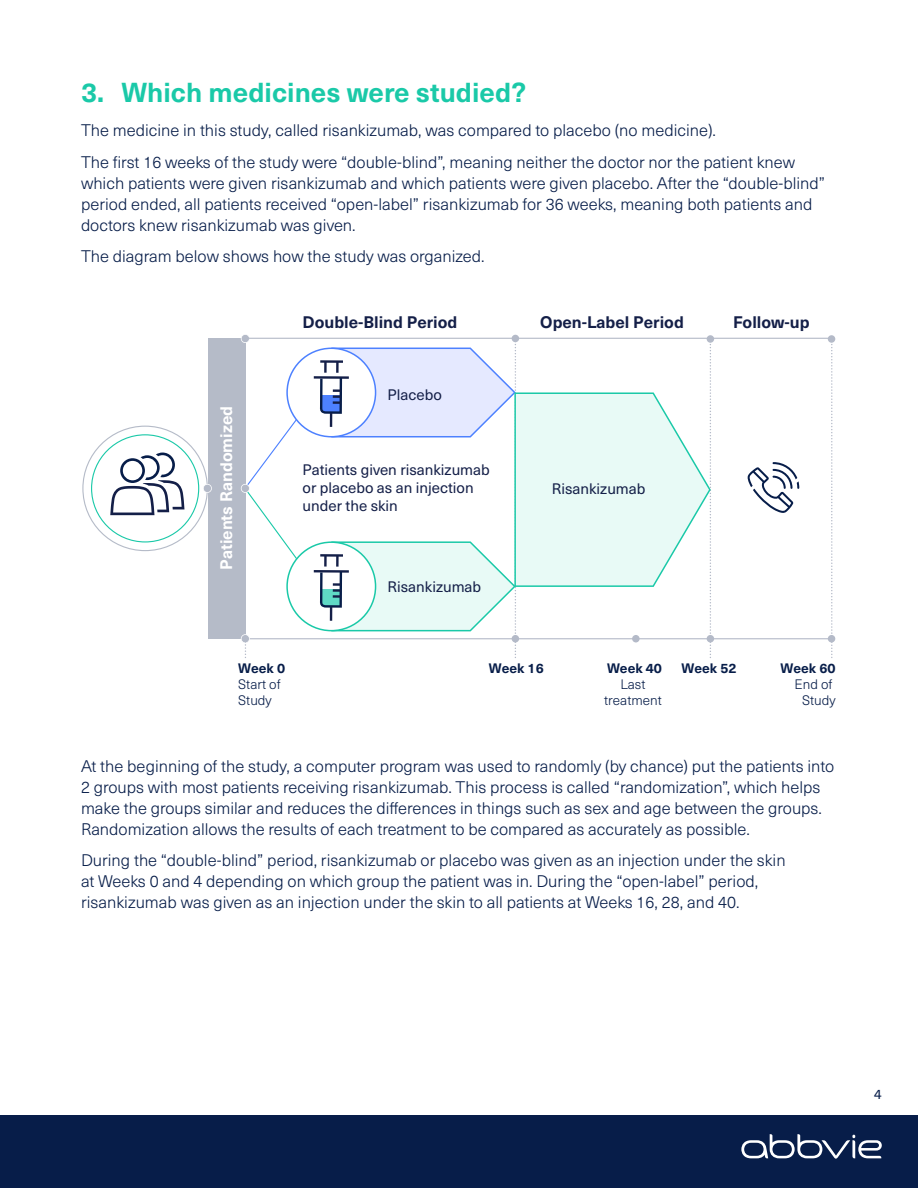
<style>
.page{position:relative;width:918px;height:1188px;background:#fff}
.page>*{position:absolute;margin:0;border:0;box-sizing:border-box;transform-origin:0 0}
.t1{font:700 27px "Neue Haas Unica Pro";color:#1ac9a8}
.t2{font:300 16.5px/21px "Neue Haas Unica Pro";color:#071d49}
.t3{font:700 16.5px "Neue Haas Unica Pro";color:#141f48}
.t4{font:700 16.5px "Neue Haas Unica Pro";color:#fff}
.t5{font:15px/18px "Neue Haas Unica Pro";color:#141f48}
.t6{font:300 13.5px/16.2px "Neue Haas Unica Pro";color:#071d49;text-align:center}
.t7{font:700 13.5px "Neue Haas Unica Pro";color:#071d49}
.t8{font:13.5px "Neue Haas Unica Pro";color:#071d49}
</style>
<div class="page">
<svg style="left:831px;top:344px;width:2px;height:314px"></svg>
<div style="left:707px;top:635px;width:7px;height:7px;background:#b4bac8;border-radius:50%"></div>
<div style="left:828px;top:635px;width:7px;height:7px;background:#b4bac8;border-radius:50%"></div>
<div style="left:828px;top:335px;width:7px;height:8px;background:#b4bac8;border-radius:50%"></div>
<div style="left:707px;top:335px;width:7px;height:8px;background:#b4bac8;border-radius:50%"></div>
<hr style="left:245px;top:638px;width:587px;height:1px;background:#b4bac8">
<div style="left:208px;top:339px;width:37px;height:300px;background:#b5bbc8"></div>
<hr style="left:245px;top:338px;width:587px;height:1px;background:#b4bac8">
<svg style="left:203px;top:484px;width:9px;height:9px"></svg>
<svg style="left:110px;top:453px;width:74px;height:62px"></svg>
<svg style="left:241px;top:334px;width:470px;height:324px"></svg>
<svg style="left:748px;top:462px;width:51px;height:51px"></svg>
<div style="left:0;top:1115px;width:918px;height:73px;background:#071d49"></div>
<svg style="left:741px;top:1134px;width:141px;height:25px"></svg>
<h1 class="t1" style="left:81px;top:76px;width:447px">3. Which medicines were studied?</h1>
<p class="t2" style="left:81px;top:115px;width:716px;line-height:31.5px">The medicine in this study, called risankizumab, was compared to placebo (no medicine).<br>The first 16 weeks of the study were “double-blind”, meaning neither the doctor nor the patient knew</p>
<p class="t2" style="left:81px;top:173px;width:746px">which patients were given risankizumab and which patients were given placebo. After the “double-blind” period ended, all patients received “open-label” risankizumab for 36 weeks, meaning both patients and doctors knew risankizumab was given.</p>
<p class="t2" style="left:81px;top:246px;width:405px">The diagram below shows how the study was organized.</p>
<p class="t3" style="left:303px;top:312px;width:156px">Double-Blind Period</p>
<p class="t3" style="left:540px;top:312px;width:145px">Open-Label Period</p>
<p class="t3" style="left:733px;top:312px;width:78px">Follow-up</p>
<p class="t4" style="left:216px;top:570px;width:165px;rotate:-90deg">Patients Randomized</p>
<p class="t5" style="left:388px;top:386px;width:56px">Placebo</p>
<p class="t5" style="left:303px;top:461px;width:189px">Patients given risankizumab or placebo as an injection under the skin</p>
<p class="t5" style="left:388px;top:578px;width:95px">Risankizumab</p>
<p class="t5" style="left:552px;top:480px;width:95px">Risankizumab</p>
<p class="t7" style="left:238px;top:660px;width:48px">Week 0</p>
<p class="t6" style="left:238px;top:676px;width:44px;text-align:left">Start of<br>Study</p>
<p class="t7" style="left:489px;top:660px;width:56px">Week 16</p>
<p class="t7" style="left:607px;top:660px;width:56px">Week 40</p>
<p class="t7" style="left:682px;top:660px;width:56px">Week 52</p>
<p class="t6" style="left:604px;top:676px;width:59px">Last treatment</p>
<p class="t7" style="left:781px;top:660px;width:56px">Week 60</p>
<p class="t6" style="left:795px;top:676px;width:42px">End of<br>Study</p>
<p class="t2" style="left:81px;top:756px;width:755px">At the beginning of the study, a computer program was used to randomly (by chance) put the patients into 2 groups with most patients receiving risankizumab. This process is called “randomization”, which helps make the groups similar and reduces the differences in things such as sex and age between the groups.<br>Randomization allows the results of each treatment to be compared as accurately as possible.</p>
<p class="t2" style="left:81px;top:850px;width:706px">During the “double-blind” period, risankizumab or placebo was given as an injection under the skin at Weeks 0 and 4 depending on which group the patient was in. During the “open-label” period, risankizumab was given as an injection under the skin to all patients at Weeks 16, 28, and 40.</p>
<p class="t8" style="left:874px;top:1086px;width:9px">4</p>
</div>
